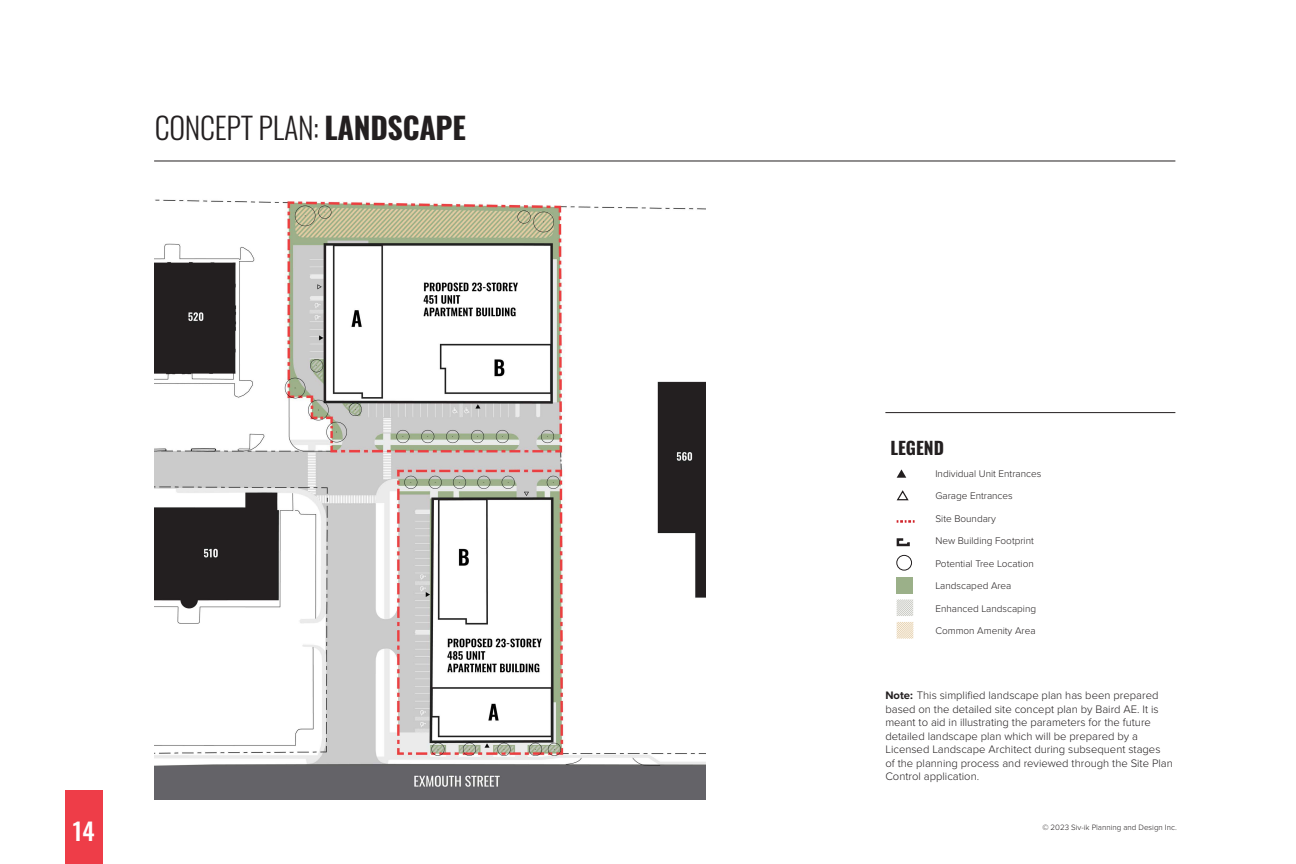
<style>
.page{position:relative;width:1296px;height:864px;background:#fff}
.page>*{position:absolute;margin:0;border:0;box-sizing:border-box;transform-origin:0 0}
.Heading_1{font:300 30px "Oswald";letter-spacing:-.01em;color:#231f20}
.t1{font:500 24px "Oswald";color:#fff}
.Table_Header__Primary{font:700 17.5px "Oswald";color:#231f20}
.t2{font:300 11.25px/13.5px "Proxima Nova";color:#231f20}
.Table_Text{font:300 10px "Proxima Nova";color:#231f20}
.t3{font:300 8px "Proxima Nova";color:#231f20}
.s1{font-weight:700}
</style>
<div class="page">
<div style="left:65px;top:790px;width:38px;height:74px;background:#ee3d48"></div>
<hr style="left:154px;top:161px;width:1021px;height:1px;background:#231f20">
<svg style="left:897px;top:469px;width:9px;height:9px"></svg>
<svg style="left:896px;top:490px;width:13px;height:11px"></svg>
<svg style="left:897px;top:520px;width:18px;height:3px"></svg>
<div style="left:897px;top:538px;width:13px;height:8px;border:2px solid #231f20"></div>
<div style="left:903px;top:534px;width:10px;height:8px;background:#fff"></div>
<div style="left:897px;top:555px;width:15px;height:15px;border:1px solid #231f20;border-radius:50%"></div>
<div style="left:897px;top:577px;width:16px;height:17px;background:#9bb089"></div>
<svg style="left:897px;top:599px;width:17px;height:40px"></svg>
<hr style="left:885px;top:412px;width:290px;height:1px;background:#231f20">
<img style="left:154px;top:199px;width:552px;height:601px">
<h1 class="Heading_1" style="left:155px;top:101px;width:313px">CONCEPT PLAN: <span class="s1">LANDSCAPE</span></h1>
<p class="Table_Header__Primary" style="left:890px;top:439px;width:55px">LEGEND</p>
<p class="Table_Text" style="left:935px;top:466px;width:107px">Individual Unit Entrances</p>
<p class="Table_Text" style="left:935px;top:488px;width:79px">Garage Entrances</p>
<p class="Table_Text" style="left:935px;top:511px;width:62px">Site Boundary</p>
<p class="Table_Text" style="left:935px;top:533px;width:100px">New Building Footprint</p>
<p class="Table_Text" style="left:935px;top:556px;width:100px">Potential Tree Location</p>
<p class="Table_Text" style="left:935px;top:578px;width:78px">Landscaped Area</p>
<p class="Table_Text" style="left:935px;top:601px;width:102px">Enhanced Landscaping</p>
<p class="Table_Text" style="left:935px;top:623px;width:102px">Common Amenity Area</p>
<p class="t2" style="left:885px;top:688px;width:289px"><span class="s1">Note:</span> This simplified landscape plan has been prepared based on the detailed site concept plan by Baird AE. It is meant to aid in illustrating the parameters for the future detailed landscape plan which will be prepared by a Licensed Landscape Architect during subsequent stages<br>of the planning process and reviewed through the Site Plan Control application.</p>
<h2 class="t1" style="left:73px;top:819px;width:23px">14</h2>
<p class="t3" style="left:1042px;top:821px;width:136px">© 2023 Siv-ik Planning and Design Inc.</p>
</div>
